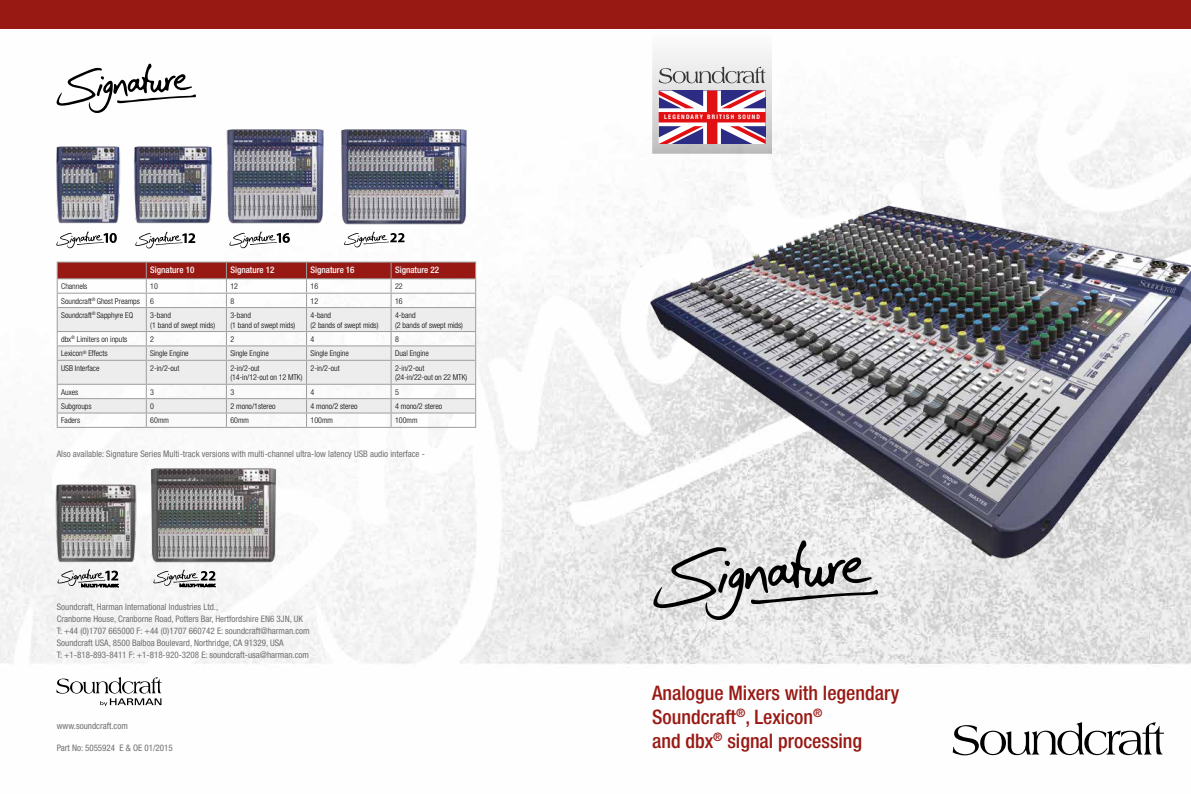
<style>
.page{position:relative;width:1191px;height:794px;background:#fff}
.page>*{position:absolute;margin:0;border:0;box-sizing:border-box;transform-origin:0 0}
.t1{font:500 condensed 20px/24px "Helvetica Neue";color:#981914}
.t2{font:condensed 9px/12px "Helvetica Neue";color:#706f6f}
.t3{font:500 condensed 9px "Helvetica Neue";color:#fff}
.t4{font:300 condensed 8px/9.6px "Helvetica Neue";color:#000}
.t5{font:700 condensed 6.2px "Helvetica Neue";letter-spacing:.2em;color:#fff}
</style>
<div class="page">
<img style="left:0;top:63px;width:1191px;height:693px">
<svg style="left:57px;top:64px;width:139px;height:49px"></svg>
<svg style="left:952px;top:722px;width:212px;height:33px"></svg>
<svg style="left:56px;top:677px;width:106px;height:29px"></svg>
<div style="left:0;top:0;width:1191px;height:29px;background:#981914"></div>
<svg style="left:652px;top:52px;width:120px;height:102px"></svg>
<svg style="left:56px;top:231px;width:61px;height:17px"></svg>
<svg style="left:229px;top:231px;width:61px;height:17px"></svg>
<svg style="left:135px;top:232px;width:60px;height:16px"></svg>
<svg style="left:344px;top:232px;width:60px;height:15px"></svg>
<svg style="left:653px;top:564px;width:225px;height:56px"></svg>
<hr style="left:57px;top:261px;width:89px;height:1px;background:#9d9d9c">
<hr style="left:146px;top:261px;width:80px;height:1px;background:#9d9d9c">
<hr style="left:226px;top:261px;width:80px;height:1px;background:#9d9d9c">
<hr style="left:306px;top:261px;width:85px;height:1px;background:#9d9d9c">
<hr style="left:391px;top:261px;width:85px;height:1px;background:#9d9d9c">
<svg style="left:57px;top:262px;width:419px;height:165px"></svg>
<hr style="left:57px;top:427px;width:89px;height:1px;background:#9d9d9c">
<hr style="left:146px;top:427px;width:80px;height:1px;background:#9d9d9c">
<hr style="left:226px;top:427px;width:80px;height:1px;background:#9d9d9c">
<hr style="left:306px;top:427px;width:85px;height:1px;background:#9d9d9c">
<hr style="left:391px;top:427px;width:85px;height:1px;background:#9d9d9c">
<img style="left:630px;top:165px;width:561px;height:399px">
<img style="left:335px;top:128px;width:137px;height:97px">
<img style="left:129px;top:145px;width:88px;height:79px">
<img style="left:53px;top:145px;width:71px;height:79px">
<svg style="left:57px;top:569px;width:62px;height:18px"></svg>
<img style="left:51px;top:483px;width:90px;height:81px">
<svg style="left:153px;top:569px;width:62px;height:18px"></svg>
<img style="left:147px;top:467px;width:132px;height:96px">
<img style="left:224px;top:128px;width:105px;height:97px">
<p class="t3" style="left:150px;top:264px;width:46px">Signature 10</p>
<p class="t3" style="left:230px;top:264px;width:46px">Signature 12</p>
<p class="t3" style="left:310px;top:264px;width:46px">Signature 16</p>
<p class="t3" style="left:395px;top:264px;width:46px">Signature 22</p>
<p class="t4" style="left:61px;top:281px;width:28px">Channels</p>
<p class="t4" style="left:150px;top:281px;width:9px">10</p>
<p class="t4" style="left:230px;top:281px;width:9px">12</p>
<p class="t4" style="left:310px;top:281px;width:9px">16</p>
<p class="t4" style="left:395px;top:281px;width:9px">22</p>
<p class="t4" style="left:61px;top:296px;width:80px">Soundcraft<sup>®</sup> Ghost Preamps</p>
<p class="t4" style="left:150px;top:296px;width:5px">6</p>
<p class="t4" style="left:230px;top:296px;width:5px">8</p>
<p class="t4" style="left:310px;top:296px;width:9px">12</p>
<p class="t4" style="left:395px;top:296px;width:9px">16</p>
<p class="t4" style="left:61px;top:310px;width:73px">Soundcraft<sup>®</sup> Sapphyre EQ</p>
<p class="t4" style="left:150px;top:310px;width:66px">3-band<br>(1 band of swept mids)</p>
<p class="t4" style="left:230px;top:310px;width:66px">3-band<br>(1 band of swept mids)</p>
<p class="t4" style="left:310px;top:310px;width:69px">4-band<br>(2 bands of swept mids)</p>
<p class="t4" style="left:395px;top:310px;width:69px">4-band<br>(2 bands of swept mids)</p>
<p class="t4" style="left:61px;top:334px;width:68px">dbx<sup>®</sup> Limiters on inputs</p>
<p class="t4" style="left:150px;top:334px;width:5px">2</p>
<p class="t4" style="left:230px;top:334px;width:5px">2</p>
<p class="t4" style="left:310px;top:334px;width:5px">4</p>
<p class="t4" style="left:395px;top:334px;width:5px">8</p>
<p class="t4" style="left:61px;top:348px;width:48px">Lexicon<sup>®</sup> Effects</p>
<p class="t4" style="left:150px;top:348px;width:40px">Single Engine</p>
<p class="t4" style="left:230px;top:348px;width:40px">Single Engine</p>
<p class="t4" style="left:310px;top:348px;width:40px">Single Engine</p>
<p class="t4" style="left:395px;top:348px;width:35px">Dual Engine</p>
<p class="t4" style="left:61px;top:363px;width:40px">USB Interface</p>
<p class="t4" style="left:150px;top:363px;width:31px">2-in/2-out</p>
<p class="t4" style="left:230px;top:363px;width:74px">2-in/2-out<br>(14-in/12-out on 12 MTK)</p>
<p class="t4" style="left:310px;top:363px;width:31px">2-in/2-out</p>
<p class="t4" style="left:395px;top:363px;width:74px">2-in/2-out<br>(24-in/22-out on 22 MTK)</p>
<p class="t4" style="left:61px;top:387px;width:19px">Auxes</p>
<p class="t4" style="left:150px;top:387px;width:5px">3</p>
<p class="t4" style="left:230px;top:387px;width:5px">3</p>
<p class="t4" style="left:310px;top:387px;width:5px">4</p>
<p class="t4" style="left:395px;top:387px;width:5px">5</p>
<p class="t4" style="left:61px;top:401px;width:32px">Subgroups</p>
<p class="t4" style="left:150px;top:401px;width:5px">0</p>
<p class="t4" style="left:230px;top:401px;width:47px">2 mono/1stereo</p>
<p class="t4" style="left:310px;top:401px;width:49px">4 mono/2 stereo</p>
<p class="t4" style="left:395px;top:401px;width:49px">4 mono/2 stereo</p>
<p class="t4" style="left:61px;top:416px;width:21px">Faders</p>
<p class="t4" style="left:150px;top:416px;width:20px">60mm</p>
<p class="t4" style="left:230px;top:416px;width:20px">60mm</p>
<p class="t4" style="left:310px;top:416px;width:24px">100mm</p>
<p class="t4" style="left:395px;top:416px;width:24px">100mm</p>
<p class="t2" style="left:57px;top:447px;width:370px">Also available: Signature Series Multi-track versions with multi-channel ultra-low latency USB audio interface -</p>
<p class="t2" style="left:57px;top:600px;width:254px">Soundcraft, Harman International Industries Ltd.,<br>Cranborne House, Cranborne Road, Potters Bar, Hertfordshire EN6 3JN, UK T: +44 (0)1707 665000 F: +44 (0)1707 660742 E: soundcraft@harman.com Soundcraft USA, 8500 Balboa Boulevard, Northridge, CA 91329, USA<br>T: +1-818-893-8411 F: +1-818-920-3208 E: soundcraft-usa@harman.com</p>
<p class="t2" style="left:57px;top:719px;width:73px">www.soundcraft.com</p>
<p class="t2" style="left:57px;top:741px;width:118px">Part No: 5055924 E &amp; OE 01/2015</p>
<p class="t5" style="left:664px;top:113px;width:98px">LEGENDARY BRITISH SOUND</p>
<h1 class="t1" style="left:652px;top:680px;width:248px">Analogue Mixers with legendary<br>Soundcraft<sup>®</sup>, Lexicon<sup>®<br></sup>and dbx<sup>®</sup> signal processing</h1>
</div>
